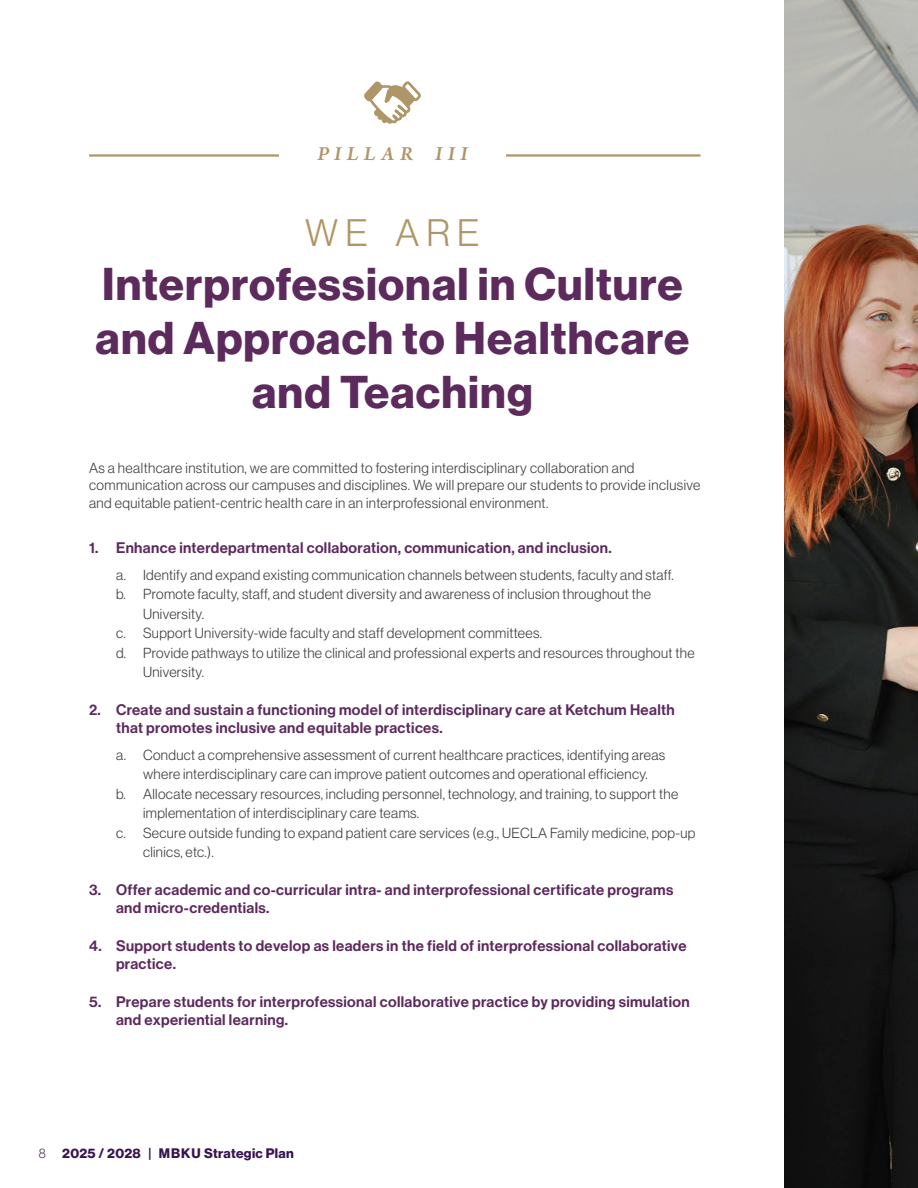
<style>
.page{position:relative;width:918px;height:1188px;background:#fff}
.page>*{position:absolute;margin:0;border:0;box-sizing:border-box;transform-origin:0 0}
.t1{font:45px/54px "N Haas Grotesk DS Pro 75 Bd";letter-spacing:.025em;color:#5d2a5e;text-align:center}
.Pre-Title{font:37.5px "N Haas Grotesk DS Pro 45 Lt";color:#af9668}
.t2{font:italic 600 21px "Arno Pro";letter-spacing:.26em;color:#af9668}
.t3{font:15px/18px "N Haas Grotesk DS Pro 65 Md";letter-spacing:.025em;color:#5d2a5e}
.Body_1{font:14.25px/19.5px "N Haas Grotesk DS Pro 45 Lt";letter-spacing:.025em;color:#3e3e3f}
.t4{font:13.5px "N Haas Grotesk DS Pro 75 Bd";letter-spacing:.025em;color:#381451}
.s1{font-family:"N Haas Grotesk DS Pro 35 X Lt"}
</style>
<div class="page">
<svg style="left:784px;top:0;width:134px;height:1188px;background:#564942"></svg>
<hr style="left:89px;top:154px;width:611px;height:3px;background:#af9668">
<div style="left:279px;top:134px;width:227px;height:38px;background:#fff"></div>
<svg style="left:364px;top:81px;width:57px;height:43px"></svg>
<p class="t2" style="left:317px;top:142px;width:152px">PILLAR III</p>
<p class="Pre-Title" style="left:305px;top:212px;width:176px">WE ARE</p>
<p class="t1" style="left:96px;top:258px;width:595px">Interprofessional in Culture and Approach to Healthcare and Teaching</p>
<p class="Body_1" style="left:89px;top:460px;width:613px;line-height:17.5px">As a healthcare institution, we are committed to fostering interdisciplinary collaboration and communication across our campuses and disciplines. We will prepare our students to provide inclusive and equitable patient-centric health care in an interprofessional environment.</p>
<p class="t3" style="left:89px;top:539px;width:524px">1. Enhance interdepartmental collaboration, communication, and inclusion.</p>
<p class="Body_1" style="left:116px;top:565px;width:559px">a. Identify and expand existing communication channels between students, faculty and staff.</p>
<p class="Body_1" style="left:143px;top:584px;width:509px;text-indent:-27px">b. Promote faculty, staff, and student diversity and awareness of inclusion throughout the<br>University.</p>
<p class="Body_1" style="left:116px;top:623px;width:428px">c. Support University-wide faculty and staff development committees.</p>
<p class="Body_1" style="left:143px;top:643px;width:553px;text-indent:-27px">d. Provide pathways to utilize the clinical and professional experts and resources throughout the<br>University.</p>
<p class="t3" style="left:116px;top:701px;width:560px;text-indent:-27px">2. Create and sustain a functioning model of interdisciplinary care at Ketchum Health that promotes inclusive and equitable practices.</p>
<p class="Body_1" style="left:143px;top:745px;width:524px;text-indent:-27px">a. Conduct a comprehensive assessment of current healthcare practices, identifying areas where interdisciplinary care can improve patient outcomes and operational efficiency.</p>
<p class="Body_1" style="left:143px;top:784px;width:537px;text-indent:-27px">b. Allocate necessary resources, including personnel, technology, and training, to support the implementation of interdisciplinary care teams.</p>
<p class="Body_1" style="left:143px;top:823px;width:554px;text-indent:-27px">c. Secure outside funding to expand patient care services (e.g., UECLA Family medicine, pop-up clinics, etc.).</p>
<p class="t3" style="left:116px;top:881px;width:559px;text-indent:-27px">3. Offer academic and co-curricular intra- and interprofessional certificate programs and micro-credentials.</p>
<p class="t3" style="left:116px;top:937px;width:572px;text-indent:-27px">4. Support students to develop as leaders in the field of interprofessional collaborative practice.</p>
<p class="t3" style="left:116px;top:993px;width:575px;text-indent:-27px">5. Prepare students for interprofessional collaborative practice by providing simulation and experiential learning.</p>
<p class="t4" style="left:39px;top:1146px;width:256px"><span class="s1">8</span> 2025 / 2028 | MBKU Strategic Plan</p>
</div>
